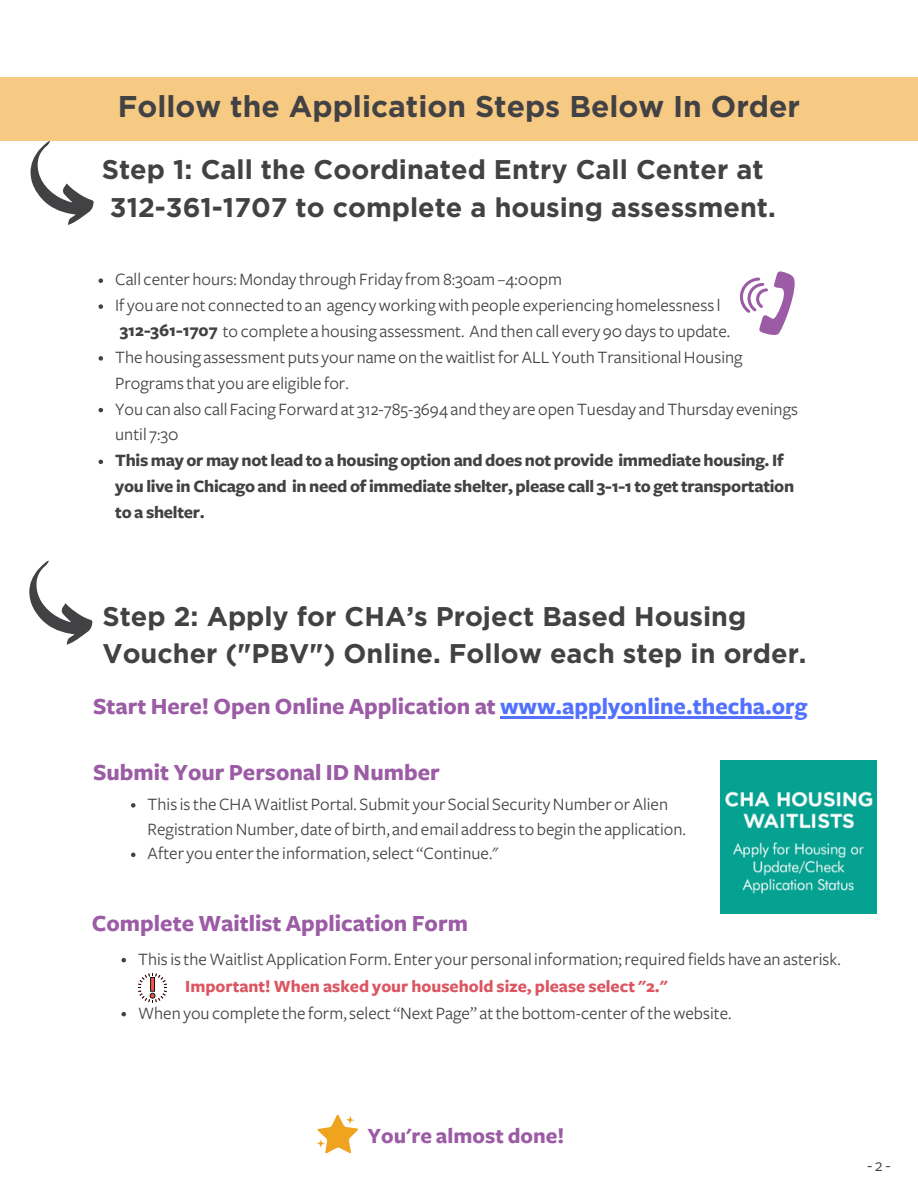
<style>
.page{position:relative;width:918px;height:1188px;background:#fff}
.page>*{position:absolute;margin:0;border:0;box-sizing:border-box;transform-origin:0 0}
.t1{font:700 30px "Gotham";color:#424143}
.t2{font:700 27px/37.2px "Gotham";color:#424143}
.t3{font:700 24px "Freight Sans";color:#9b5ba5}
.t4{font:700 22.5px "Freight Sans";color:#9b5ba5}
.t5{font:18px/25.8px "Freight Sans";color:#424143}
.t6{font:700 18px/25.8px "Freight Sans";letter-spacing:-.015em;color:#424143}
.t7{font:700 17.85px "Freight Sans";color:#dc5662}
.s1{font-weight:700;font-size:17.85px}
.s2{color:#5271ff}
</style>
<div class="page">
<svg style="left:740px;top:271px;width:55px;height:64px"></svg>
<div style="left:0;top:77px;width:918px;height:63px;background:#f7ca84"></div>
<svg style="left:31px;top:141px;width:63px;height:84px"></svg>
<svg style="left:99px;top:278px;width:4px;height:5px"></svg>
<svg style="left:99px;top:304px;width:4px;height:5px"></svg>
<svg style="left:99px;top:356px;width:4px;height:5px"></svg>
<svg style="left:99px;top:408px;width:4px;height:4px"></svg>
<svg style="left:99px;top:460px;width:4px;height:4px"></svg>
<svg style="left:29px;top:561px;width:63px;height:84px"></svg>
<img style="left:721px;top:761px;width:155px;height:153px">
<svg style="left:131px;top:803px;width:5px;height:5px"></svg>
<svg style="left:131px;top:853px;width:5px;height:4px"></svg>
<hr style="left:500px;top:716px;width:308px;height:2px;background:#5271ff">
<svg style="left:121px;top:958px;width:5px;height:4px"></svg>
<svg style="left:121px;top:1012px;width:5px;height:4px"></svg>
<svg style="left:138px;top:973px;width:29px;height:30px"></svg>
<svg style="left:317px;top:1114px;width:41px;height:40px"></svg>
<svg style="left:345px;top:1115px;width:10px;height:10px"></svg>
<svg style="left:316px;top:1139px;width:10px;height:9px"></svg>
<h1 class="t1" style="left:118px;top:93px;width:684px">Follow the Application Steps Below In Order</h1>
<h2 class="t2" style="left:102px;top:153px;width:675px">Step 1: Call the Coordinated Entry Call Center at<br>312-361-1707 to complete a housing assessment.</h2>
<p class="t5" style="left:115px;top:267px;width:684px">Call center hours:Monday through Friday from8:30am–4:00pm<br>If you are not connected to an agencyworkingwith people experiencing homelessnessl <span class="s1">312-361-1707</span> to complete a housing assessment. And then call every 90daysto update.<br>The housing assessment puts your name on thewaitlistforALL Youth TransitionalHousing Programsthat you are eligible for.<br>You can also call Facing Forward at 312-785-3694 and they are open Tuesday and Thursday evenings until 7:30</p>
<p class="t6" style="left:115px;top:448px;width:681px">This may or may not lead to a housing option and does not provide immediate housing. If you live in Chicago and in need of immediate shelter, please call 3-1-1 to get transportation to a shelter.</p>
<h2 class="t2" style="left:102px;top:599px;width:706px">Step 2: Apply for CHA’s Project Based Housing<br>Voucher ("PBV") Online. Follow each step in order.</h2>
<h3 class="t3" style="left:93px;top:695px;width:716px">Start Here! Open Online Application at <span class="s2">www.applyonline.thecha.org</span></h3>
<h3 class="t3" style="left:93px;top:761px;width:348px">Submit Your Personal ID Number</h3>
<p class="t5" style="left:148px;top:792px;width:540px;line-height:24.8px">ThisistheCHAWaitlist Portal. Submit your Social SecurityNumber orAlien<br>RegistrationNumber, date of birth, and email addressto begin the application.<br>After you enterthe information,select“Continue."</p>
<h3 class="t3" style="left:92px;top:912px;width:378px">Complete Waitlist Application Form</h3>
<p class="t5" style="left:138px;top:946px;width:704px">ThisistheWaitlistApplication Form. Enter your personal information;required fields have an asterisk.</p>
<p class="t5" style="left:138px;top:1000px;width:595px">When you complete the form,select“Next Page” atthe bottom-center ofthewebsite.</p>
<p class="t7" style="left:185px;top:978px;width:484px">Important! When asked your household size, please select "2."</p>
<p class="t4" style="left:367px;top:1125px;width:198px">You're almost done!</p>
<p class="t5" style="left:867px;top:1152px;width:25px">-2-</p>
</div>
